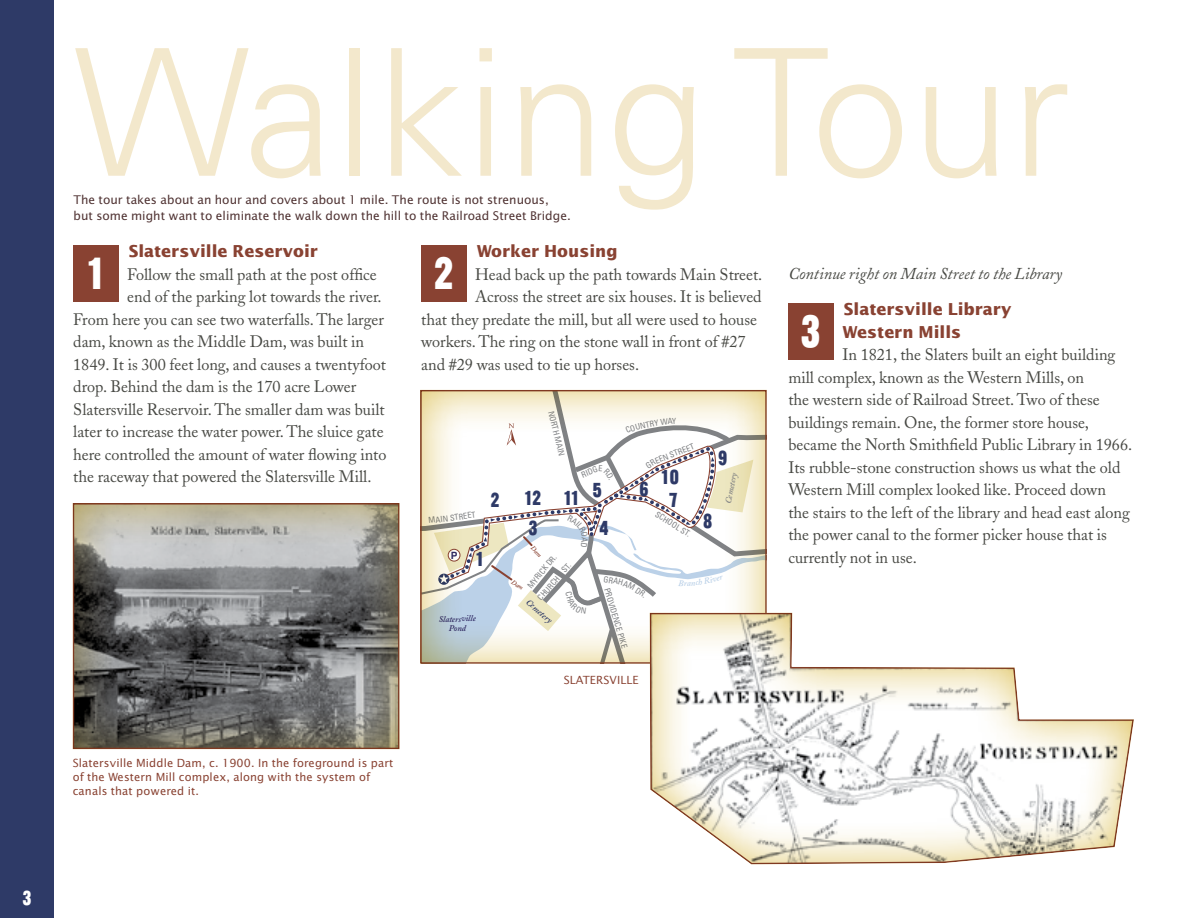
<style>
.page{position:relative;width:1188px;height:918px;background:#fff}
.page>*{position:absolute;margin:0;border:0;box-sizing:border-box;transform-origin:0 0}
.t1{font:300 176.7px "Univers";letter-spacing:.01em;color:#f3e8cc}
.t2{font:43.5px "Cg Gothic No 4";color:#fff}
.t3{font:19.65px/38.4px "Cg Gothic No 4";color:#2e3a67;text-align:center}
.t4{font:19.5px "Cg Gothic No 4";color:#fff}
.t5{font:16.5px/22.5px "Adobe Caslon";color:#474843}
.t6{font:700 16.5px/22.5px "Lucida Sans";color:#894232}
.t7{font:italic 16.5px "Adobe Caslon";color:#474843}
.t8{font:12px/16.5px "Lucida Sans";color:#4f3232}
.t9{font:11.25px/14.2px "Lucida Sans";letter-spacing:.01em;color:#894232}
.t10{font:700 10.05px "Helvetica";color:#312b65}
.t11{font:italic 600 8.7px/9.3px "Adobe Caslon";color:#312b65;text-align:center}
.t12{font:italic 600 8.7px "Adobe Caslon";color:#2e3a67}
.t13{font:italic 600 8.7px "Adobe Caslon";color:#808285}
.t14{font:condensed 8.25px "Univers";color:#808285}
</style>
<div class="page">
<div style="left:0;top:0;width:54px;height:918px;background:#2e3a67"></div>
<div style="left:73px;top:245px;width:46px;height:56px;background:#894232"></div>
<div style="left:408px;top:378px;width:373px;height:288px;background:#d3ad23;opacity:.75"></div>
<div style="left:421px;top:245px;width:46px;height:56px;background:#894232"></div>
<div style="left:788px;top:303px;width:46px;height:57px;background:#894232"></div>
<div style="left:637px;top:601px;width:511px;height:266px;background:#d3ad23;opacity:.75"></div>
<div style="left:60px;top:491px;width:352px;height:258px;background:#d3ad23;opacity:.75"></div>
<svg style="left:421px;top:391px;width:345px;height:272px"></svg>
<p class="t4" style="left:22px;top:886px;width:11px">3</p>
<h1 class="t1" style="left:73px;top:7px;width:998px">Walking Tour</h1>
<p class="t6" style="left:129px;top:240px;width:191px">Slatersville Reservoir</p>
<p class="t5" style="left:127px;top:263px;width:251px">Follow the small path at the post office</p>
<p class="t5" style="left:127px;top:286px;width:256px">end of the parking lot towards the river.</p>
<p class="t5" style="left:73px;top:308px;width:312px">From here you can see two waterfalls. The larger</p>
<p class="t5" style="left:73px;top:331px;width:292px">dam, known as the Middle Dam, was built in</p>
<p class="t5" style="left:73px;top:353px;width:314px">1849. It is 300 feet long, and causes a twentyfoot</p>
<p class="t5" style="left:73px;top:376px;width:285px">drop. Behind the dam is the 170 acre Lower</p>
<p class="t5" style="left:73px;top:398px;width:313px">Slatersville Reservoir. The smaller dam was built</p>
<p class="t5" style="left:73px;top:421px;width:312px">later to increase the water power. The sluice gate</p>
<p class="t5" style="left:73px;top:443px;width:315px">here controlled the amount of water flowing into</p>
<p class="t5" style="left:73px;top:466px;width:300px">the raceway that powered the Slatersville Mill.</p>
<p class="t8" style="left:73px;top:191px;width:499px">The tour takes about an hour and covers about 1 mile. The route is not strenuous, but some might want to eliminate the walk down the hill to the Railroad Street Bridge.</p>
<p class="t6" style="left:477px;top:240px;width:143px">Worker Housing</p>
<p class="t5" style="left:475px;top:263px;width:289px">Head back up the path towards Main Street.</p>
<p class="t5" style="left:475px;top:286px;width:288px">Across the street are six houses. It is believed</p>
<p class="t5" style="left:421px;top:308px;width:337px">that they predate the mill, but all were used to house</p>
<p class="t5" style="left:421px;top:331px;width:326px">workers. The ring on the stone wall in front of #27</p>
<p class="t5" style="left:421px;top:353px;width:219px">and #29 was used to tie up horses.</p>
<h2 class="t2" style="left:433px;top:248px;width:22px">2</h2>
<p class="t7" style="left:788px;top:265px;width:275px">Continue right on Main Street to the Library</p>
<p class="t6" style="left:842px;top:298px;width:171px">Slatersville Library<br>Western M ills</p>
<p class="t5" style="left:788px;top:344px;width:345px;text-indent:54px">In 1821, the Slaters built an eight building mill complex, known as the Western Mills, on<br>the western side of Railroad Street. Two of these buildings remain. One, the former store house, became the North Smithfield Public Library in 1966.<br>Its rubble-stone construction shows us what the old Western Mill complex looked like. Proceed down<br>the stairs to the left of the library and head east along the power canal to the former picker house that is currently not in use.</p>
<h2 class="t2" style="left:85px;top:248px;width:22px">1</h2>
<h2 class="t2" style="left:801px;top:306px;width:22px">3</h2>
<p class="t14" style="left:556px;top:410px;width:48px;rotate:76deg">NORTH MAIN</p>
<p class="t14" style="left:653px;top:456px;width:43px;rotate:-22deg">EEN STREET</p>
<p class="t3" style="left:718px;top:438px;width:11px">9</p>
<p class="t14" style="left:580px;top:470px;width:19px;rotate:-22deg">RIDG</p>
<p class="t3" style="left:661px;top:458px;width:20px">10</p>
<p class="t13" style="left:723px;top:503px;width:33px;rotate:-79deg">Cemetery</p>
<p class="t3" style="left:593px;top:470px;width:18px">5<br>4</p>
<p class="t3" style="left:639px;top:469px;width:11px">6</p>
<p class="t3" style="left:491px;top:483px;width:53px;line-height:29.7px;text-align:right">2 12<br>3</p>
<p class="t3" style="left:563px;top:479px;width:18px">11</p>
<p class="t3" style="left:669px;top:481px;width:11px">7</p>
<p class="t14" style="left:659px;top:509px;width:41px;rotate:32deg">SCHOOL ST.</p>
<p class="t14" style="left:428px;top:515px;width:49px;rotate:-7deg">MAIN STREET</p>
<p class="t3" style="left:703px;top:501px;width:11px">8</p>
<p class="t10" style="left:451px;top:547px;width:8px">P</p>
<p class="t3" style="left:475px;top:540px;width:11px">1</p>
<p class="t14" style="left:525px;top:584px;width:42px;rotate:-51deg">MYRICK DR.</p>
<p class="t14" style="left:535px;top:596px;width:48px;rotate:-49deg">CHURCH ST.</p>
<p class="t14" style="left:612px;top:586px;width:64px;rotate:73deg">PROVIDENCE PIKE</p>
<p class="t12" style="left:531px;top:597px;width:33px;rotate:41deg">Cemetery</p>
<p class="t11" style="left:439px;top:614px;width:39px">Slatersville<br>Pond</p>
<p class="t9" style="left:73px;top:755px;width:322px">Slatersville Middle Dam, c. 1900. In the foreground is part of the Western Mill complex, along with the system of canals that powered it.</p>
<p class="t9" style="left:564px;top:672px;width:39px">slatersvi</p>
<p class="t9" style="left:620px;top:672px;width:20px">lle</p>
</div>
